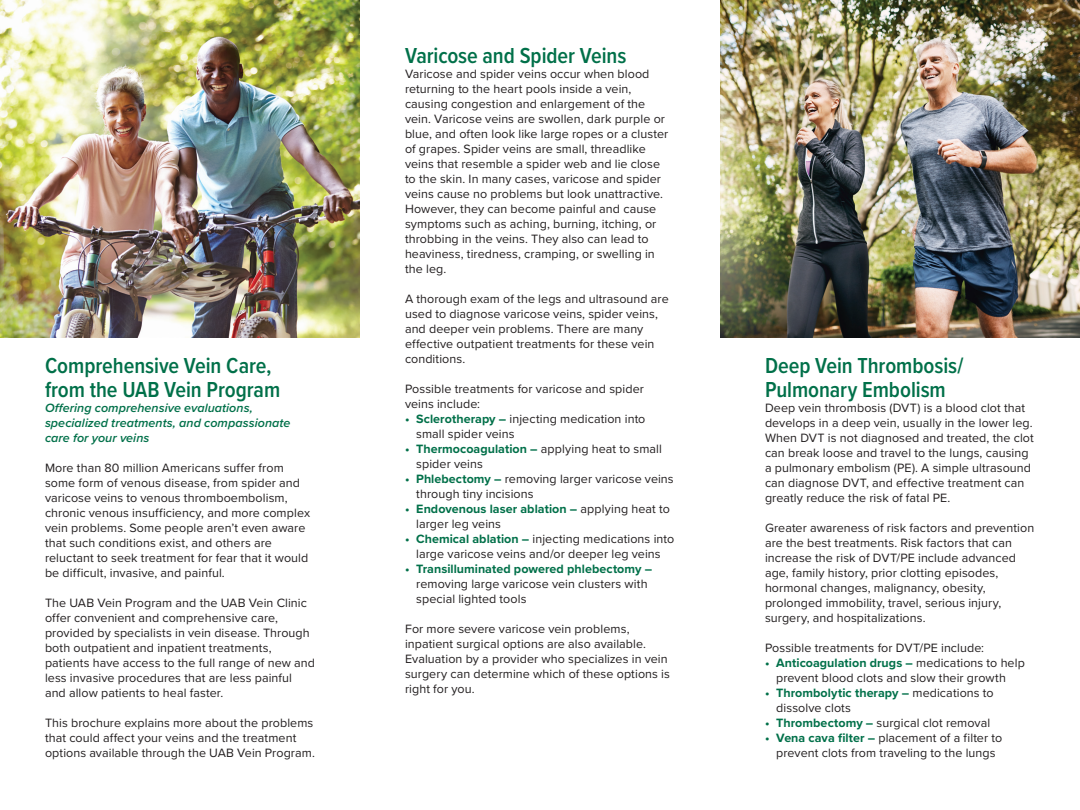
<style>
.page{position:relative;width:1080px;height:810px;background:#fff}
.page>*{position:absolute;margin:0;border:0;box-sizing:border-box;transform-origin:0 0}
.t1{font:600 22.5px/23.8px "Proxima Nova Cond";letter-spacing:-.005em;color:#007049}
.t2{font:12.5px/15px "Proxima Nova";letter-spacing:.005em;color:#231f20}
.t3{font:italic 600 12.5px/15px "Proxima Nova";letter-spacing:.005em;color:#007049}
.t4{font:700 12.5px "Proxima Nova";letter-spacing:.005em;color:#007049}
.s1{font-weight:700;color:#007049}
</style>
<div class="page">
<img style="left:720px;top:0;width:360px;height:338px">
<img style="left:0;top:0;width:360px;height:338px">
<h1 class="t1" style="left:45px;top:353px;width:237px">Comprehensive Vein Care, from the UAB Vein Program</h1>
<p class="t3" style="left:45px;top:400px;width:247px">Offering comprehensive evaluations, specialized treatments, and compassionate care for your veins</p>
<p class="t2" style="left:45px;top:460px;width:267px">More than 80 million Americans suffer from some form of venous disease, from spider and varicose veins to venous thromboembolism, chronic venous insufficiency, and more complex vein problems. Some people aren’t even aware that such conditions exist, and others are reluctant to seek treatment for fear that it would be difficult, invasive, and painful.</p>
<p class="t2" style="left:45px;top:595px;width:271px">The UAB Vein Program and the UAB Vein Clinic offer convenient and comprehensive care, provided by specialists in vein disease. Through both outpatient and inpatient treatments, patients have access to the full range of new and less invasive procedures that are less painful and allow patients to heal faster.</p>
<p class="t2" style="left:45px;top:715px;width:272px">This brochure explains more about the problems that could affect your veins and the treatment options available through the UAB Vein Program.</p>
<h1 class="t1" style="left:405px;top:43px;width:223px">Varicose and Spider Veins</h1>
<p class="t2" style="left:405px;top:66px;width:265px">Varicose and spider veins occur when blood returning to the heart pools inside a vein, causing congestion and enlargement of the vein. Varicose veins are swollen, dark purple or blue, and often look like large ropes or a cluster of grapes. Spider veins are small, threadlike veins that resemble a spider web and lie close to the skin. In many cases, varicose and spider veins cause no problems but look unattractive.<br>However, they can become painful and cause symptoms such as aching, burning, itching, or throbbing in the veins. They also can lead to heaviness, tiredness, cramping, or swelling in the leg.</p>
<p class="t2" style="left:405px;top:291px;width:265px">A thorough exam of the legs and ultrasound are used to diagnose varicose veins, spider veins, and deeper vein problems. There are many effective outpatient treatments for these vein conditions.</p>
<p class="t2" style="left:405px;top:381px;width:240px">Possible treatments for varicose and spider veins include:</p>
<p class="t2" style="left:416px;top:411px;width:231px;text-indent:-11px"><span class="s1">• Sclerotherapy –</span> injecting medication into small spider veins</p>
<p class="t2" style="left:416px;top:441px;width:247px;text-indent:-11px"><span class="s1">• Thermocoagulation –</span> applying heat to small spider veins</p>
<p class="t2" style="left:416px;top:471px;width:259px;text-indent:-11px"><span class="s1">• Phlebectomy –</span> removing larger varicose veins through tiny incisions</p>
<p class="t2" style="left:416px;top:501px;width:255px;text-indent:-11px"><span class="s1">• Endovenous laser ablation –</span> applying heat to larger leg veins</p>
<p class="t2" style="left:405px;top:531px;width:271px;text-align:center"><span class="s1">• Chemical ablation –</span> injecting medications into large varicose veins and/or deeper leg veins</p>
<p class="t4" style="left:405px;top:559px;width:249px">• Transilluminated powered phlebectomy –</p>
<p class="t2" style="left:416px;top:576px;width:233px">removing large varicose vein clusters with special lighted tools</p>
<p class="t2" style="left:405px;top:621px;width:267px">For more severe varicose vein problems, inpatient surgical options are also available.<br>Evaluation by a provider who specializes in vein surgery can determine which of these options is right for you.</p>
<h1 class="t1" style="left:765px;top:353px;width:200px">Deep Vein Thrombosis/<br>Pulmonary Embolism</h1>
<p class="t2" style="left:765px;top:400px;width:270px">Deep vein thrombosis (DVT) is a blood clot that develops in a deep vein, usually in the lower leg.<br>When DVT is not diagnosed and treated, the clot can break loose and travel to the lungs, causing a pulmonary embolism (PE). A simple ultrasound can diagnose DVT, and effective treatment can greatly reduce the risk of fatal PE.</p>
<p class="t2" style="left:765px;top:520px;width:271px">Greater awareness of risk factors and prevention are the best treatments. Risk factors that can increase the risk of DVT/PE include advanced age, family history, prior clotting episodes, hormonal changes, malignancy, obesity, prolonged immobility, travel, serious injury, surgery, and hospitalizations.</p>
<p class="t2" style="left:765px;top:640px;width:221px">Possible treatments for DVT/PE include:</p>
<p class="t2" style="left:776px;top:655px;width:250px;text-indent:-11px"><span class="s1">• Anticoagulation drugs –</span> medications to help prevent blood clots and slow their growth</p>
<p class="t2" style="left:776px;top:685px;width:219px;text-indent:-11px"><span class="s1">• Thrombolytic therapy –</span> medications to dissolve clots</p>
<p class="t2" style="left:765px;top:715px;width:227px"><span class="s1">• Thrombectomy –</span> surgical clot removal</p>
<p class="t2" style="left:765px;top:730px;width:239px;text-align:center"><span class="s1">• Vena cava filter –</span> placement of a filter to prevent clots from traveling to the lungs</p>
</div>
